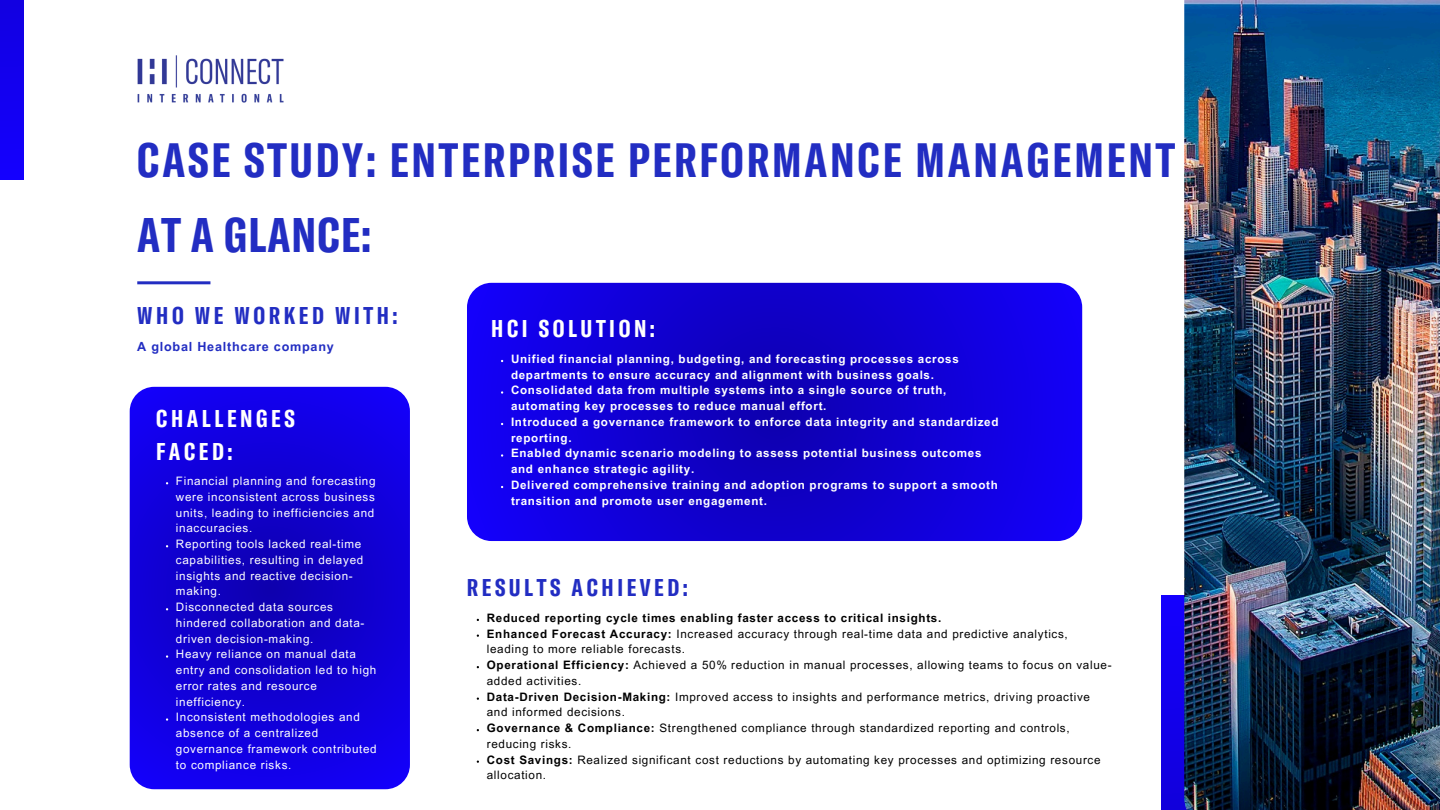
<style>
.page{position:relative;width:1440px;height:810px;background:#fff}
.page>*{position:absolute;margin:0;border:0;box-sizing:border-box;transform-origin:0 0}
.t1{font:700 extra-condensed 47.9px "GT America";letter-spacing:.02em;color:#222dc2}
.t2{font:700 extra-condensed 47.5px "GT America";letter-spacing:.06em;color:#222dc2}
.t3{font:700 extra-condensed 23.9px "GT America";letter-spacing:.15em;color:#222dc2}
.t4{font:700 extra-condensed 23.9px/33px "GT America";letter-spacing:.15em;color:#fff}
.t5{font:700 12.6px "Arial MT Pro";letter-spacing:.06em;color:#222dc2}
.t6{font:11.6px/15.8px "Arial MT Pro";letter-spacing:.06em;color:#000}
.t7{font:700 11.6px/15.8px "Arial MT Pro";letter-spacing:.06em;color:#fff}
.t8{font:11.6px/15.8px "Arial MT Pro";letter-spacing:.06em;color:#fff}
.t9{font:700 11.6px "Arial MT Pro";letter-spacing:.06em;color:#000}
.s1{font-weight:700}
</style>
<div class="page">
<svg style="left:467px;top:283px;width:615px;height:258px;background:#1100d7"></svg>
<img style="left:137px;top:55px;width:147px;height:48px">
<div style="left:0;top:0;width:23px;height:179px;background:linear-gradient(to bottom,#1200e0,#1400fe)"></div>
<div style="left:1162px;top:595px;width:69px;height:215px;background:linear-gradient(to bottom,#1400fe,#1100db)"></div>
<svg style="left:130px;top:387px;width:280px;height:402px;background:#1100d8"></svg>
<img style="left:1184px;top:0;width:256px;height:810px">
<hr style="left:137px;top:281px;width:73px;height:3px;background:#222dc2">
<h1 class="t2" style="left:137px;top:129px;width:1039px">CASE STUDY: ENTERPRISE PERFORMANCE MANAGEMENT</h1>
<h1 class="t1" style="left:137px;top:204px;width:236px">AT A GLANCE:</h1>
<p class="t3" style="left:137px;top:300px;width:262px">WHO WE WORKED WITH:</p>
<p class="t5" style="left:137px;top:342px;width:198px">A global Healthcare company</p>
<p class="t4" style="left:156px;top:401px;width:140px">CHALLENGES<br>FACED:</p>
<p class="t8" style="left:176px;top:475px;width:201px;text-align:justify">Financial planning and forecasting were inconsistent across business units, leading to inefficiencies and inaccuracies.</p>
<h2 class="t8" style="left:176px;top:538px;width:189px">Reporting tools lacked real-time capabilities, resulting in delayed insights and reactive decision&shy;making.</h2>
<p class="t8" style="left:176px;top:601px;width:190px">Disconnected data sources hindered collaboration and data&shy;driven decision-making.</p>
<p class="t8" style="left:176px;top:648px;width:202px">Heavy reliance on manual data entry and consolidation led to high error rates and resource inefficiency.</p>
<p class="t8" style="left:176px;top:711px;width:202px">Inconsistent methodologies and absence of a centralized governance framework contributed to compliance risks.</p>
<p class="t4" style="left:491px;top:311px;width:165px">HCI SOLUTION:</p>
<p class="t7" style="left:511px;top:352px;width:449px">Unified financial planning, budgeting, and forecasting processes across departments to ensure accuracy and alignment with business goals.</p>
<h2 class="t7" style="left:511px;top:384px;width:437px">Consolidated data from multiple systems into a single source of truth, automating key processes to reduce manual effort.</h2>
<h3 class="t7" style="left:511px;top:415px;width:489px">Introduced a governance framework to enforce data integrity and standardized reporting.</h3>
<h2 class="t7" style="left:511px;top:447px;width:472px">Enabled dynamic scenario modeling to assess potential business outcomes and enhance strategic agility.</h2>
<p class="t7" style="left:511px;top:478px;width:488px">Delivered comprehensive training and adoption programs to support a smooth transition and promote user engagement.</p>
<p class="t3" style="left:467px;top:572px;width:222px">RESULTS ACHIEVED:</p>
<p class="t9" style="left:487px;top:613px;width:456px">Reduced reporting cycle times enabling faster access to critical insights.</p>
<p class="t6" style="left:487px;top:627px;width:583px"><span class="s1">Enhanced Forecast Accuracy:</span> Increased accuracy through real-time data and predictive analytics, leading to more reliable forecasts.</p>
<p class="t6" style="left:487px;top:659px;width:626px"><span class="s1">Operational Efficiency:</span> Achieved a 50% reduction in manual processes, allowing teams to focus on value&shy;added activities.</p>
<h2 class="t6" style="left:487px;top:690px;width:605px"><span class="s1">Data-Driven Decision-Making:</span> Improved access to insights and performance metrics, driving proactive and informed decisions.</h2>
<p class="t6" style="left:487px;top:722px;width:584px"><span class="s1">Governance &amp; Compliance:</span> Strengthened compliance through standardized reporting and controls, reducing risks.</p>
<p class="t6" style="left:487px;top:753px;width:615px"><span class="s1">Cost Savings:</span> Realized significant cost reductions by automating key processes and optimizing resource allocation.</p>
</div>
